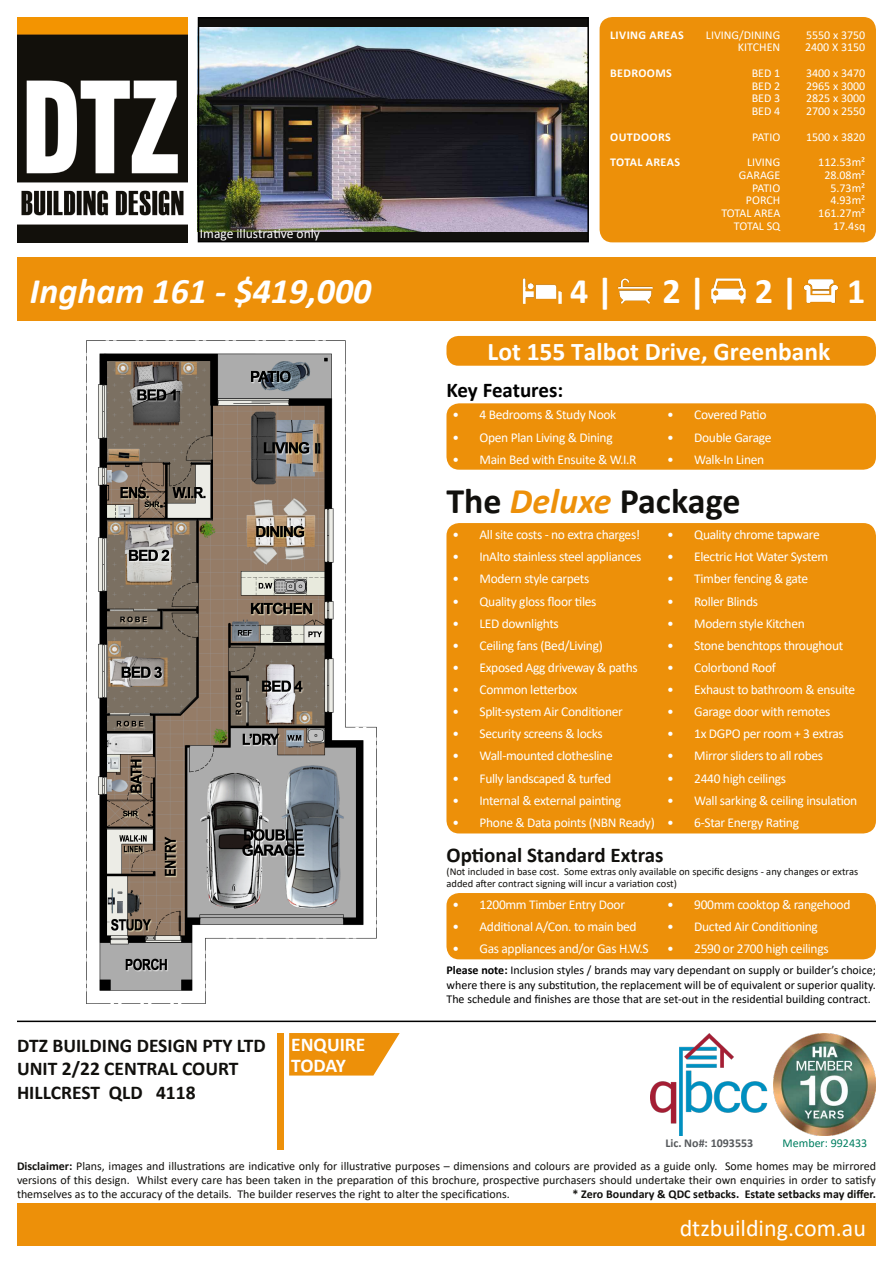
<style>
.page{position:relative;width:893px;height:1263px;background:#fff}
.page>*{position:absolute;margin:0;border:0;box-sizing:border-box;transform-origin:0 0}
.t1{font:italic 700 36px "Calibri";color:#fff}
.t2{font:700 36px "Calibri";color:#11100d}
.t3{font:700 36px "Calibri";color:#fff}
.t4{font:700 25.5px "Calibri";color:#fff}
.t5{font:24px "Calibri";color:#fff}
.t6{font:700 21px "Calibri";color:#11100d}
.t7{font:700 21px "Calibri";letter-spacing:-.01em;color:#000}
.t8{font:700 19.5px/23.4px "Calibri";color:#11100d}
.t9{font:700 19.5px/21px "Calibri";color:#fff}
.t10{font:13.5px "Calibri";letter-spacing:-.025em;color:#fff}
.t11{font:13.5px "Calibri";color:#fff}
.t12{font:12px/14.4px "Calibri";color:#11100d;text-align:justify}
.t13{font:12px/14.4px "Calibri";color:#000;text-align:justify}
.t14{font:12px "Calibri";color:#fff}
.t15{font:700 12px "Calibri";color:#11100d}
.t16{font:700 12px "Calibri";letter-spacing:.03em;color:#fff}
.t17{font:700 12px "Calibri";color:#575a5d}
.t18{font:12px "Calibri";color:#007f61}
.t19{font:10.5px/12.6px "Calibri";color:#11100d}
.s1{font-style:italic;color:#ed9009}
.s2{font-weight:700}
</style>
<div class="page">
<div style="left:17px;top:1203px;width:859px;height:43px;background:#ed9009"></div>
<img style="left:774px;top:1033px;width:102px;height:102px">
<img style="left:651px;top:1033px;width:117px;height:102px">
<hr style="left:17px;top:1020px;width:859px;height:2px;background:#000">
<img style="left:87px;top:340px;width:290px;height:663px">
<div style="left:446px;top:893px;width:430px;height:66px;background:#ed9009;border-radius:13px"></div>
<div style="left:446px;top:523px;width:430px;height:310px;background:#ed9009;border-radius:13px"></div>
<div style="left:17px;top:257px;width:859px;height:64px;background:#ed9009"></div>
<img style="left:618px;top:278px;width:35px;height:26px">
<img style="left:523px;top:278px;width:38px;height:26px">
<img style="left:711px;top:278px;width:35px;height:26px">
<img style="left:803px;top:279px;width:36px;height:25px">
<div style="left:600px;top:17px;width:276px;height:225px;background:#ed9009;border-radius:13px"></div>
<div style="left:198px;top:18px;width:390px;height:224px;background:#11100d"></div>
<img style="left:201px;top:28px;width:385px;height:204px">
<div style="left:198px;top:17px;width:391px;height:225px;border:2px solid #000"></div>
<img style="left:17px;top:17px;width:170px;height:225px">
<div style="left:446px;top:403px;width:430px;height:67px;background:#ed9009;border-radius:13px"></div>
<div style="left:446px;top:336px;width:430px;height:30px;background:#ed9009;border-radius:12px"></div>
<svg style="left:289px;top:1033px;width:111px;height:42px;background:#ef9d26"></svg>
<div style="left:277px;top:1033px;width:7px;height:117px;background:#ed9009"></div>
<p class="t11" style="left:200px;top:224px;width:122px">Image illustrative only</p>
<p class="t16" style="left:610px;top:26px;width:75px">LIVING AREAS</p>
<p class="t14" style="left:706px;top:26px;width:76px">LIVING/DINING</p>
<p class="t14" style="left:806px;top:26px;width:61px">5550 x 3750</p>
<p class="t14" style="left:738px;top:39px;width:44px">KITCHEN</p>
<p class="t14" style="left:805px;top:39px;width:62px">2400 X 3150</p>
<p class="t16" style="left:610px;top:64px;width:63px">BEDROOMS</p>
<p class="t14" style="left:752px;top:64px;width:30px">BED 1</p>
<p class="t14" style="left:806px;top:64px;width:61px">3400 x 3470</p>
<p class="t14" style="left:752px;top:77px;width:30px">BED 2</p>
<p class="t14" style="left:806px;top:77px;width:61px">2965 x 3000</p>
<p class="t14" style="left:752px;top:90px;width:30px">BED 3</p>
<p class="t14" style="left:806px;top:90px;width:61px">2825 x 3000</p>
<p class="t14" style="left:752px;top:103px;width:30px">BED 4</p>
<p class="t14" style="left:806px;top:103px;width:61px">2700 x 2550</p>
<p class="t16" style="left:610px;top:128px;width:62px">OUTDOORS</p>
<p class="t14" style="left:752px;top:128px;width:30px">PATIO</p>
<p class="t14" style="left:806px;top:128px;width:61px">1500 x 3820</p>
<p class="t16" style="left:610px;top:154px;width:71px">TOTAL AREAS</p>
<p class="t14" style="left:747px;top:154px;width:35px">LIVING</p>
<p class="t14" style="left:818px;top:154px;width:49px">112.53m²</p>
<p class="t14" style="left:739px;top:167px;width:43px">GARAGE</p>
<p class="t14" style="left:824px;top:167px;width:42px">28.08m²</p>
<p class="t14" style="left:752px;top:179px;width:30px">PATIO</p>
<p class="t14" style="left:830px;top:179px;width:36px">5.73m²</p>
<p class="t14" style="left:746px;top:192px;width:36px">PORCH</p>
<p class="t14" style="left:830px;top:192px;width:36px">4.93m²</p>
<p class="t14" style="left:721px;top:205px;width:60px">TOTAL AREA</p>
<p class="t14" style="left:818px;top:205px;width:49px">161.27m²</p>
<p class="t14" style="left:734px;top:218px;width:48px">TOTAL SQ</p>
<p class="t14" style="left:833px;top:218px;width:34px">17.4sq</p>
<h1 class="t1" style="left:30px;top:265px;width:343px">Ingham 161 - $419,000</h1>
<h1 class="t3" style="left:570px;top:265px;width:45px">4 |</h1>
<h1 class="t3" style="left:662px;top:265px;width:45px">2 |</h1>
<h1 class="t3" style="left:755px;top:265px;width:45px">2 |</h1>
<h1 class="t3" style="left:847px;top:265px;width:20px">1</h1>
<h2 class="t4" style="left:488px;top:333px;width:344px">Lot 155 Talbot Drive, Greenbank</h2>
<h3 class="t7" style="left:446px;top:375px;width:118px">Key Features:</h3>
<p class="t10" style="left:452px;top:406px;width:165px">• 4 Bedrooms &amp; Study Nook</p>
<p class="t10" style="left:667px;top:406px;width:101px">• Covered Patio</p>
<p class="t10" style="left:452px;top:428px;width:162px">• Open Plan Living &amp; Dining</p>
<p class="t10" style="left:667px;top:428px;width:106px">• Double Garage</p>
<p class="t10" style="left:452px;top:450px;width:186px">• Main Bed with Ensuite &amp; W.I.R</p>
<p class="t10" style="left:667px;top:450px;width:99px">• Walk-In Linen</p>
<h1 class="t2" style="left:446px;top:476px;width:295px">The <span class="s1">Deluxe</span> Package</h1>
<p class="t10" style="left:452px;top:525px;width:189px">• All site costs - no extra charges!</p>
<p class="t10" style="left:667px;top:525px;width:154px">• Quality chrome tapware</p>
<p class="t10" style="left:452px;top:547px;width:190px">• InAlto stainless steel appliances</p>
<p class="t10" style="left:667px;top:547px;width:162px">• Electric Hot Water System</p>
<p class="t10" style="left:452px;top:570px;width:138px">• Modern style carpets</p>
<p class="t10" style="left:667px;top:570px;width:142px">• Timber fencing &amp; gate</p>
<p class="t10" style="left:452px;top:592px;width:146px">• Quality gloss floor tiles</p>
<p class="t10" style="left:667px;top:592px;width:92px">• Roller Blinds</p>
<p class="t10" style="left:452px;top:614px;width:108px">• LED downlights</p>
<p class="t10" style="left:667px;top:614px;width:139px">• Modern style Kitchen</p>
<p class="t10" style="left:452px;top:636px;width:152px">• Ceiling fans (Bed/Living)</p>
<p class="t10" style="left:667px;top:636px;width:178px">• Stone benchtops throughout</p>
<p class="t10" style="left:452px;top:658px;width:187px">• Exposed Agg driveway &amp; paths</p>
<p class="t10" style="left:667px;top:658px;width:110px">• Colorbond Roof</p>
<p class="t10" style="left:452px;top:680px;width:126px">• Common letterbox</p>
<p class="t10" style="left:667px;top:680px;width:190px">• Exhaust to bathroom &amp; ensuite</p>
<p class="t10" style="left:452px;top:702px;width:172px">• Split-system Air Conditioner</p>
<p class="t10" style="left:667px;top:702px;width:165px">• Garage door with remotes</p>
<p class="t10" style="left:452px;top:724px;width:152px">• Security screens &amp; locks</p>
<p class="t10" style="left:667px;top:724px;width:178px">• 1x DGPO per room + 3 extras</p>
<p class="t10" style="left:452px;top:747px;width:162px">• Wall-mounted clothesline</p>
<p class="t10" style="left:667px;top:747px;width:157px">• Mirror sliders to all robes</p>
<p class="t10" style="left:452px;top:769px;width:160px">• Fully landscaped &amp; turfed</p>
<p class="t10" style="left:667px;top:769px;width:120px">• 2440 high ceilings</p>
<p class="t10" style="left:452px;top:791px;width:170px">• Internal &amp; external painting</p>
<p class="t10" style="left:667px;top:791px;width:192px">• Wall sarking &amp; ceiling insulation</p>
<p class="t10" style="left:452px;top:813px;width:223px">• Phone &amp; Data points (NBN Ready) •</p>
<p class="t10" style="left:694px;top:813px;width:106px">6-Star Energy Rating</p>
<h3 class="t6" style="left:446px;top:840px;width:218px">Optional Standard Extras</h3>
<p class="t19" style="left:446px;top:864px;width:413px">(Not included in base cost. Some extras only available on specific designs - any changes or extras added after contract signing will incur a variation cost)</p>
<p class="t10" style="left:452px;top:895px;width:174px">• 1200mm Timber Entry Door</p>
<p class="t10" style="left:667px;top:895px;width:185px">• 900mm cooktop &amp; rangehood</p>
<p class="t10" style="left:452px;top:917px;width:186px">• Additional A/Con. to main bed</p>
<p class="t10" style="left:667px;top:917px;width:152px">• Ducted Air Conditioning</p>
<p class="t10" style="left:452px;top:939px;width:198px">• Gas appliances and/or Gas H.W.S</p>
<p class="t10" style="left:667px;top:939px;width:163px">• 2590 or 2700 high ceilings</p>
<h3 class="t8" style="left:17px;top:1033px;width:250px">DTZ BUILDING DESIGN PTY LTD<br>UNIT 2/22 CENTRAL COURT<br>HILLCREST QLD 4118</h3>
<h3 class="t9" style="left:291px;top:1034px;width:76px">ENQUIRE<br>TODAY</h3>
<p class="t13" style="left:446px;top:963px;width:431px"><span class="s2">Please note:</span> Inclusion styles / brands may vary dependant on supply or builder’s choice; where there is any substitution, the replacement will be of equivalent or superior quality.<br>The schedule and finishes are those that are set-out in the residential building contract.</p>
<p class="t17" style="left:665px;top:1135px;width:89px">Lic. No#: 1093553</p>
<p class="t18" style="left:782px;top:1135px;width:86px">Member: 992433</p>
<p class="t12" style="left:17px;top:1158px;width:860px"><span class="s2">Disclaimer:</span> Plans, images and illustrations are indicative only for illustrative purposes – dimensions and colours are provided as a guide only. Some homes may be mirrored versions of this design. Whilst every care has been taken in the preparation of this brochure, prospective purchasers should undertake their own enquiries in order to satisfy themselves as to the accuracy of the details. The builder reserves the right to alter the specifications.</p>
<p class="t15" style="left:573px;top:1185px;width:305px">* Zero Boundary &amp; QDC setbacks. Estate setbacks may differ.</p>
<h3 class="t5" style="left:680px;top:1211px;width:188px">dtzbuilding.com.au</h3>
</div>
